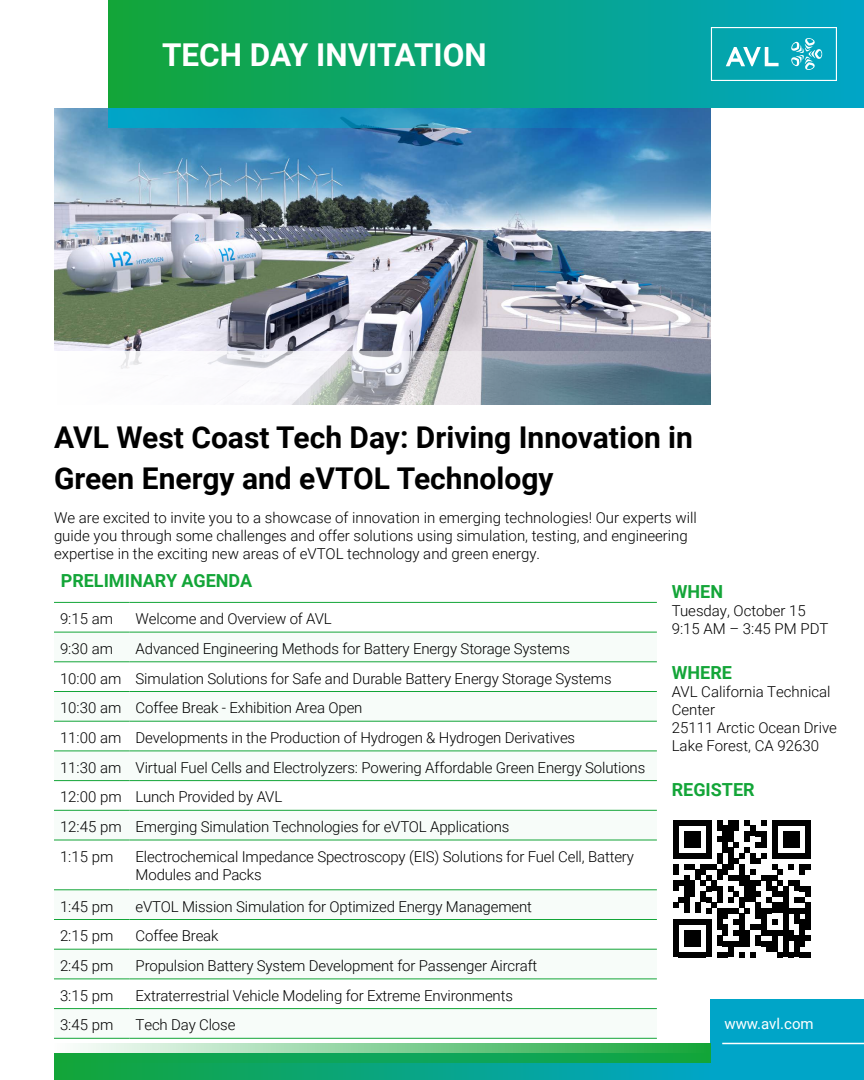
<style>
.page{position:relative;width:864px;height:1080px;background:#fff}
.page>*{position:absolute;margin:0;border:0;box-sizing:border-box;transform-origin:0 0}
.t1{font:700 31.5px "Roboto";color:#fff}
.t2{font:700 30px/40.5px "Roboto";color:#000}
.t3{font:700 18px "Roboto";color:#13a538}
.t4{font:300 15px/29.7px "Roboto";letter-spacing:-.01em;color:#000}
.t5{font:15px "Roboto";color:#fff}
</style>
<div class="page">
<div style="left:54px;top:1053px;width:657px;height:27px;background:linear-gradient(to right,#13a538,#00a5c7)"></div>
<div style="left:108px;top:0;width:756px;height:108px;background:linear-gradient(to right,#13a538,#00a5c7)"></div>
<svg style="left:711px;top:27px;width:126px;height:54px;background:#29b2c1"></svg>
<svg style="left:54px;top:661px;width:603px;height:1px"></svg>
<svg style="left:54px;top:720px;width:603px;height:318px"></svg>
<hr style="left:54px;top:602px;width:76px;height:1px;background:#13a538">
<hr style="left:130px;top:602px;width:527px;height:1px;background:#13a538">
<hr style="left:54px;top:632px;width:76px;height:1px;background:#13a538">
<hr style="left:130px;top:632px;width:527px;height:1px;background:#13a538">
<hr style="left:54px;top:662px;width:76px;height:1px;background:#13a538">
<hr style="left:130px;top:662px;width:527px;height:1px;background:#13a538">
<hr style="left:54px;top:691px;width:76px;height:1px;background:#13a538">
<hr style="left:130px;top:691px;width:527px;height:1px;background:#13a538">
<hr style="left:54px;top:721px;width:76px;height:1px;background:#13a538">
<hr style="left:130px;top:721px;width:527px;height:1px;background:#13a538">
<hr style="left:54px;top:751px;width:76px;height:1px;background:#13a538">
<hr style="left:130px;top:751px;width:527px;height:1px;background:#13a538">
<hr style="left:54px;top:780px;width:76px;height:1px;background:#13a538">
<hr style="left:130px;top:780px;width:527px;height:1px;background:#13a538">
<hr style="left:54px;top:810px;width:76px;height:1px;background:#13a538">
<hr style="left:130px;top:810px;width:527px;height:1px;background:#13a538">
<hr style="left:54px;top:840px;width:76px;height:1px;background:#13a538">
<hr style="left:130px;top:840px;width:527px;height:1px;background:#13a538">
<hr style="left:54px;top:890px;width:76px;height:1px;background:#13a538">
<hr style="left:130px;top:890px;width:527px;height:1px;background:#13a538">
<hr style="left:54px;top:919px;width:76px;height:1px;background:#13a538">
<hr style="left:130px;top:919px;width:527px;height:1px;background:#13a538">
<hr style="left:54px;top:949px;width:76px;height:1px;background:#13a538">
<hr style="left:130px;top:949px;width:527px;height:1px;background:#13a538">
<hr style="left:54px;top:979px;width:76px;height:1px;background:#13a538">
<hr style="left:130px;top:979px;width:527px;height:1px;background:#13a538">
<hr style="left:54px;top:1008px;width:76px;height:1px;background:#13a538">
<hr style="left:130px;top:1008px;width:527px;height:1px;background:#13a538">
<hr style="left:54px;top:1038px;width:76px;height:1px;background:#13a538">
<hr style="left:130px;top:1038px;width:527px;height:1px;background:#13a538">
<img style="left:54px;top:108px;width:657px;height:297px">
<svg style="left:108px;top:108px;width:603px;height:19px;background:#168abb"></svg>
<svg style="left:54px;top:351px;width:629px;height:54px"></svg>
<div style="left:711px;top:999px;width:153px;height:81px;background:#00a5c8"></div>
<svg style="left:54px;top:1043px;width:657px;height:20px;background:#4bbb74"></svg>
<hr style="left:722px;top:1043px;width:142px;height:1px;background:#fff">
<div style="left:673px;top:820px;width:6px;height:33px;background:#000"></div>
<svg style="left:679px;top:820px;width:27px;height:5px"></svg>
<div style="left:706px;top:820px;width:5px;height:33px;background:#000"></div>
<div style="left:717px;top:820px;width:5px;height:11px;background:#000"></div>
<div style="left:722px;top:825px;width:6px;height:28px;background:#000"></div>
<div style="left:728px;top:820px;width:5px;height:22px;background:#000"></div>
<div style="left:733px;top:820px;width:6px;height:11px;background:#000"></div>
<svg style="left:744px;top:820px;width:6px;height:5px"></svg>
<div style="left:750px;top:825px;width:5px;height:11px;background:#000"></div>
<svg style="left:761px;top:820px;width:5px;height:5px"></svg>
<div style="left:772px;top:820px;width:5px;height:33px;background:#000"></div>
<svg style="left:777px;top:820px;width:28px;height:5px"></svg>
<div style="left:805px;top:820px;width:5px;height:33px;background:#000"></div>
<svg style="left:673px;top:831px;width:137px;height:126px"></svg>
<h1 class="t1" style="left:162px;top:33px;width:326px">TECH DAY INVITATION</h1>
<h2 class="t2" style="left:54px;top:416px;width:641px">AVL West Coast Tech Day: Driving Innovation in<br>Green Energy and eVTOL Technology</h2>
<p class="t4" style="left:54px;top:508px;width:644px;line-height:18px">We are excited to invite you to a showcase of innovation in emerging technologies! Our experts will guide you through some challenges and offer solutions using simulation, testing, and engineering expertise in the exciting new areas of eVTOL technology and green energy.</p>
<p class="t3" style="left:672px;top:579px;width:53px">WHEN</p>
<p class="t4" style="left:672px;top:601px;width:158px;line-height:18px">Tuesday, October 15<br>9:15 AM – 3:45 PM PDT</p>
<p class="t3" style="left:672px;top:660px;width:62px">WHERE</p>
<p class="t4" style="left:672px;top:682px;width:167px;line-height:18px">AVL California Technical<br>Center<br>25111 Arctic Ocean Drive<br>Lake Forest, CA 92630</p>
<p class="t3" style="left:672px;top:777px;width:84px">REGISTER</p>
<p class="t3" style="left:61px;top:568px;width:193px">PRELIMINARY AGENDA</p>
<p class="t4" style="left:60px;top:603px;width:55px">9:15 am</p>
<p class="t4" style="left:136px;top:603px;width:198px">Welcome and Overview of AVL</p>
<p class="t4" style="left:60px;top:633px;width:55px">9:30 am</p>
<p class="t4" style="left:60px;top:633px;width:587px;text-indent:76px">Advanced Engineering Methods for Battery Energy Storage Systems<br>10:00 am Simulation Solutions for Safe and Durable Battery Energy Storage Systems 10:30 am Coffee Break - Exhibition Area Open<br>11:00 am Developments in the Production of Hydrogen &amp; Hydrogen Derivatives<br>11:30 am Virtual Fuel Cells and Electrolyzers: Powering Affordable Green Energy Solutions 12:00 pm Lunch Provided by AVL<br>12:45 pm Emerging Simulation Technologies for eVTOL Applications<br>1:15 pm</p>
<p class="t4" style="left:136px;top:847px;width:500px;line-height:18px">Electrochemical Impedance Spectroscopy (EIS) Solutions for Fuel Cell, Battery<br>Modules and Packs</p>
<p class="t4" style="left:60px;top:891px;width:55px">1:45 pm</p>
<p class="t4" style="left:136px;top:891px;width:398px">eVTOL Mission Simulation for Optimized Energy Management</p>
<p class="t4" style="left:60px;top:920px;width:55px">2:15 pm</p>
<p class="t4" style="left:136px;top:920px;width:84px">Coffee Break</p>
<p class="t4" style="left:60px;top:950px;width:55px">2:45 pm</p>
<p class="t4" style="left:136px;top:950px;width:403px">Propulsion Battery System Development for Passenger Aircraft</p>
<p class="t4" style="left:60px;top:980px;width:55px">3:15 pm</p>
<p class="t4" style="left:136px;top:980px;width:379px">Extraterrestrial Vehicle Modeling for Extreme Environments</p>
<p class="t4" style="left:60px;top:1010px;width:55px">3:45 pm</p>
<p class="t4" style="left:136px;top:1010px;width:101px">Tech Day Close</p>
<p class="t5" style="left:724px;top:1013px;width:91px">www.avl.com</p>
</div>
